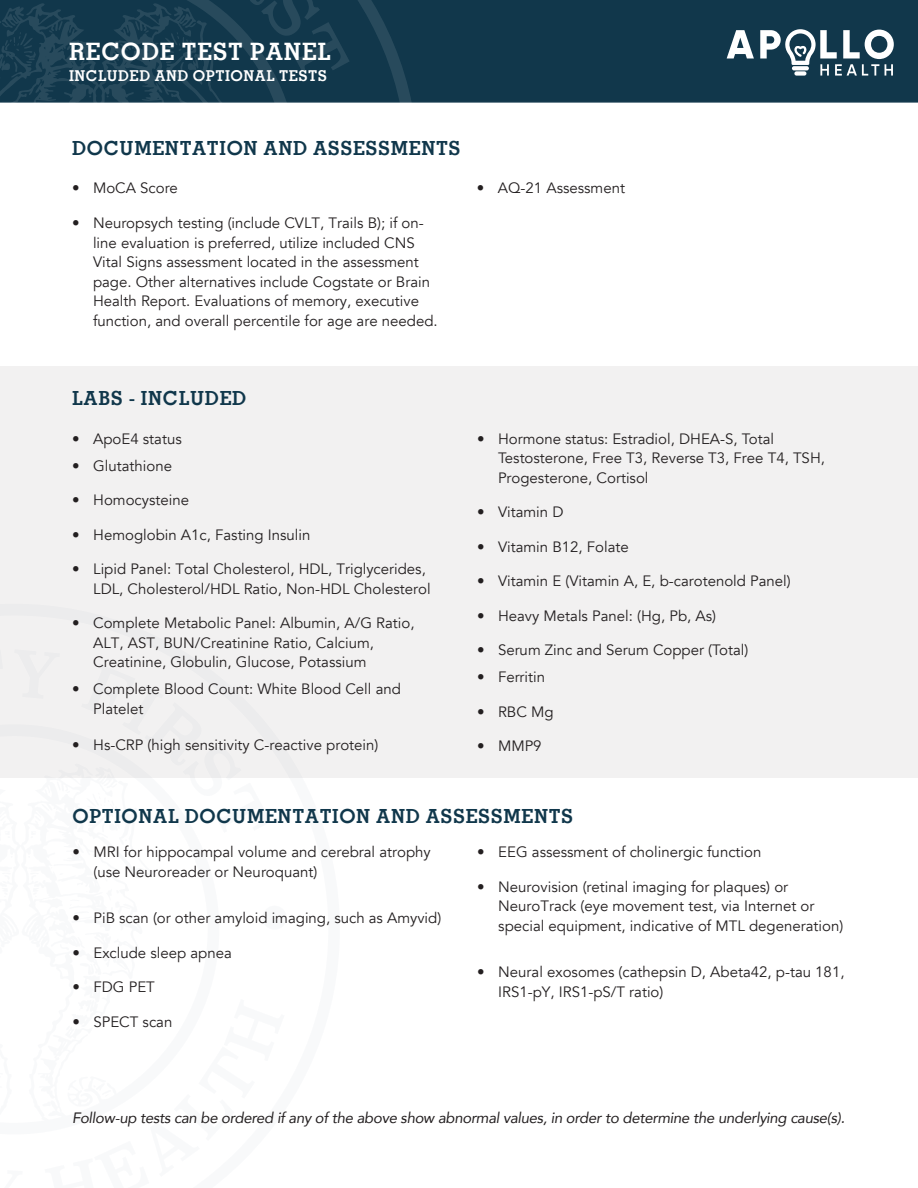
<style>
.page{position:relative;width:918px;height:1188px;background:#fff}
.page>*{position:absolute;margin:0;border:0;box-sizing:border-box;transform-origin:0 0}
.t1{font:700 24px "Memphis";letter-spacing:.035em;color:#fff}
.t2{font:700 19.5px "Memphis";letter-spacing:.035em;color:#10374b}
.t3{font:15px/19.5px "Avenir";color:#231f20}
.t4{font:italic 15px "Avenir";letter-spacing:-.02em;color:#231f20}
.t5{font:700 15px "Memphis";letter-spacing:.035em;color:#fff}
</style>
<div class="page">
<div style="left:0;top:366px;width:918px;height:412px;background:#f2f1f1"></div>
<div style="left:0;top:0;width:918px;height:103px;background:#11374b;border:2px solid #11374b"></div>
<svg style="left:0;top:0;width:418px;height:103px"></svg>
<div style="left:262px;top:906px;width:25px;height:24px;background:#f8f9fa;border-radius:50%"></div>
<svg style="left:727px;top:30px;width:27px;height:28px"></svg>
<svg style="left:760px;top:29px;width:134px;height:47px"></svg>
<h1 class="t1" style="left:69px;top:36px;width:263px">RECODE TEST PANEL</h1>
<p class="t5" style="left:69px;top:66px;width:260px">INCLUDED AND OPTIONAL TESTS</p>
<h2 class="t2" style="left:72px;top:136px;width:390px">DOCUMENTATION AND ASSESSMENTS</h2>
<p class="t3" style="left:72px;top:179px;width:107px">• MoCA Score</p>
<p class="t3" style="left:477px;top:179px;width:150px">• AQ-21 Assessment</p>
<p class="t3" style="left:93px;top:214px;width:346px;text-indent:-21px">• Neuropsych testing (include CVLT, Trails B); if on&shy;line evaluation is preferred, utilize included CNS Vital Signs assessment located in the assessment page. Other alternatives include Cogstate or Brain Health Report. Evaluations of memory, executive function, and overall percentile for age are needed.</p>
<h2 class="t2" style="left:72px;top:386px;width:176px">LABS - INCLUDED</h2>
<p class="t3" style="left:72px;top:429px;width:111px">• ApoE4 status</p>
<p class="t3" style="left:72px;top:456px;width:101px">• Glutathione</p>
<p class="t3" style="left:72px;top:491px;width:118px">• Homocysteine</p>
<p class="t3" style="left:72px;top:525px;width:240px">• Hemoglobin A1c, Fasting Insulin</p>
<p class="t3" style="left:93px;top:560px;width:339px;text-indent:-21px">• Lipid Panel: Total Cholesterol, HDL, Triglycerides,<br>LDL, Cholesterol/HDL Ratio, Non-HDL Cholesterol</p>
<p class="t3" style="left:93px;top:614px;width:323px;text-indent:-21px">• Complete Metabolic Panel: Albumin, A/G Ratio,<br>ALT, AST, BUN/Creatinine Ratio, Calcium,<br>Creatinine, Globulin, Glucose, Potassium</p>
<p class="t3" style="left:93px;top:680px;width:309px;text-indent:-21px">• Complete Blood Count: White Blood Cell and<br>Platelet</p>
<p class="t3" style="left:72px;top:735px;width:308px">• Hs-CRP (high sensitivity C-reactive protein)</p>
<p class="t3" style="left:498px;top:429px;width:328px;text-indent:-21px">• Hormone status: Estradiol, DHEA-S, Total<br>Testosterone, Free T3, Reverse T3, Free T4, TSH,<br>Progesterone, Cortisol</p>
<p class="t3" style="left:477px;top:503px;width:88px">• Vitamin D</p>
<p class="t3" style="left:477px;top:537px;width:153px">• Vitamin B12, Folate</p>
<p class="t3" style="left:477px;top:572px;width:315px">• Vitamin E (Vitamin A, E, b-carotenold Panel)</p>
<p class="t3" style="left:477px;top:606px;width:241px">• Heavy Metals Panel: (Hg, Pb, As)</p>
<p class="t3" style="left:477px;top:641px;width:273px">• Serum Zinc and Serum Copper (Total)</p>
<p class="t3" style="left:477px;top:668px;width:70px">• Ferritin</p>
<p class="t3" style="left:477px;top:702px;width:78px">• RBC Mg</p>
<p class="t3" style="left:477px;top:737px;width:66px">• MMP9</p>
<h2 class="t2" style="left:72px;top:803px;width:502px">OPTIONAL DOCUMENTATION AND ASSESSMENTS</h2>
<p class="t3" style="left:93px;top:842px;width:339px;text-indent:-21px">• MRI for hippocampal volume and cerebral atrophy (use Neuroreader or Neuroquant)</p>
<p class="t3" style="left:72px;top:908px;width:370px">• PiB scan (or other amyloid imaging, such as Amyvid)</p>
<p class="t3" style="left:72px;top:943px;width:161px">• Exclude sleep apnea</p>
<p class="t3" style="left:72px;top:977px;width:84px">• FDG PET</p>
<p class="t3" style="left:72px;top:1012px;width:101px">• SPECT scan</p>
<p class="t3" style="left:477px;top:842px;width:286px">• EEG assessment of cholinergic function</p>
<p class="t3" style="left:498px;top:877px;width:347px;text-indent:-21px">• Neurovision (retinal imaging for plaques) or<br>NeuroTrack (eye movement test, via Internet or special equipment, indicative of MTL degeneration)</p>
<p class="t3" style="left:498px;top:962px;width:348px;text-indent:-21px">• Neural exosomes (cathepsin D, Abeta42, p-tau 181,<br>IRS1-pY, IRS1-pS/T ratio)</p>
<p class="t4" style="left:72px;top:1109px;width:774px">Follow-up tests can be ordered if any of the above show abnormal values, in order to determine the underlying cause(s).</p>
</div>
